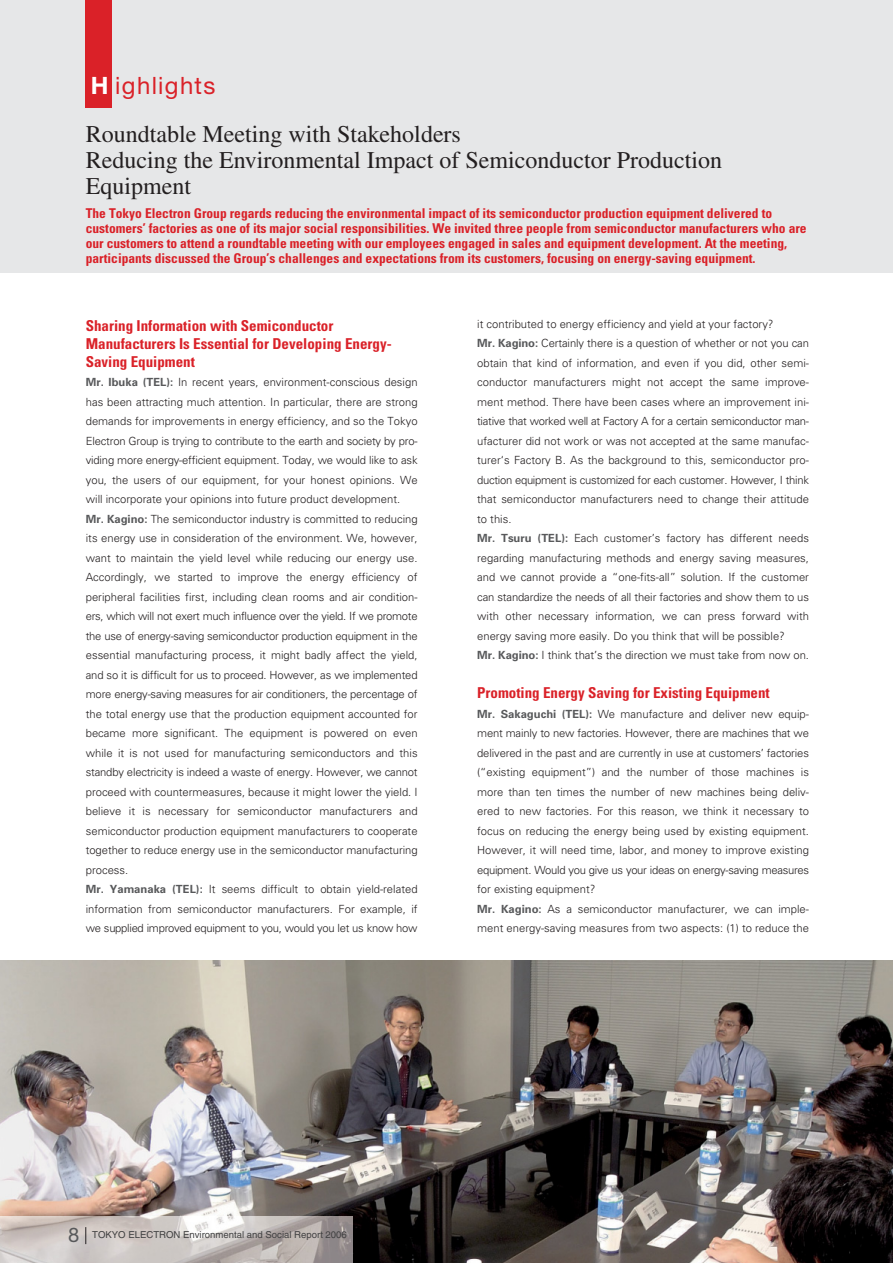
<style>
.page{position:relative;width:893px;height:1263px;background:#fff}
.page>*{position:absolute;margin:0;border:0;box-sizing:border-box;transform-origin:0 0}
.t1{font:24px/26.1px "Times";color:#231f20}
.t2{font:23.85px "Helvetica Neue";letter-spacing:.055em;color:#da2128}
.t3{font:700 condensed 15px/18px "Univers";color:#da2128}
.t4{font:700 condensed 13.5px/15px "Univers";color:#da2128}
.t5{font:300 11.25px/19.5px "Univers";color:#231f20}
.t6{font:9.6px "Helvetica";color:#404041}
.s1{font-weight:700;color:#fff}
.s2{font-weight:700;color:#58595b}
.s3{font-family:"Helvetica Neue";font-size:20.25px;color:#58595b}
</style>
<div class="page">
<div style="left:0;top:0;width:892px;height:272px;background:#e6e7e8"></div>
<div style="left:86px;top:0;width:26px;height:107px;background:#da2128"></div>
<img style="left:0;top:961px;width:892px;height:302px">
<img style="left:0;top:1217px;width:352px;height:46px">
<svg style="left:85px;top:1227px;width:1px;height:17px"></svg>
<h2 class="t2" style="left:91px;top:77px;width:126px"><span class="s1">H</span> ighlights</h2>
<h1 class="t1" style="left:86px;top:123px;width:638px">Roundtable Meeting with Stakeholders<br>Reducing the Environmental Impact of Semiconductor Production<br>Equipment</h1>
<p class="t4" style="left:86px;top:207px;width:722px">The Tokyo Electron Group regards reducing the environmental impact of its semiconductor production equipment delivered to customers’ factories as one of its major social responsibilities. We invited three people from semiconductor manufacturers who are our customers to attend a roundtable meeting with our employees engaged in sales and equipment development. At the meeting, participants discussed the Group’s challenges and expectations from its customers, focusing on energy-saving equipment.</p>
<h3 class="t3" style="left:86px;top:318px;width:307px">Sharing Information with Semiconductor<br>Manufacturers Is Essential for Developing Energy-<br>Saving Equipment</h3>
<p class="t5" style="left:86px;top:373px;width:333px"><span class="s2">Mr. Ibuka (TEL):</span> In recent years, environment-conscious design has been attracting much attention. In particular, there are strong demands for improvements in energy efficiency, and so the Tokyo Electron Group is trying to contribute to the earth and society by pro&shy;viding more energy-efficient equipment. Today, we would like to ask you, the users of our equipment, for your honest opinions. We will incorporate your opinions into future product development.<br><span class="s2">Mr. Kagino:</span> The semiconductor industry is committed to reducing its energy use in consideration of the environment. We, however, want to maintain the yield level while reducing our energy use.<br>Accordingly, we started to improve the energy efficiency of peripheral facilities first, including clean rooms and air condition&shy;ers, which will not exert much influence over the yield. If we promote the use of energy-saving semiconductor production equipment in the essential manufacturing process, it might badly affect the yield, and so it is difficult for us to proceed. However, as we implemented more energy-saving measures for air conditioners, the percentage of the total energy use that the production equipment accounted for became more significant. The equipment is powered on even while it is not used for manufacturing semiconductors and this standby electricity is indeed a waste of energy. However, we cannot proceed with countermeasures, because it might lower the yield. I believe it is necessary for semiconductor manufacturers and semiconductor production equipment manufacturers to cooperate together to reduce energy use in the semiconductor manufacturing process.<br><span class="s2">Mr. Yamanaka (TEL):</span> It seems difficult to obtain yield-related information from semiconductor manufacturers. For example, if we supplied improved equipment to you, would you let us know how</p>
<p class="t5" style="left:477px;top:315px;width:333px">it contributed to energy efficiency and yield at your factory?<br><span class="s2">Mr. Kagino:</span> Certainly there is a question of whether or not you can obtain that kind of information, and even if you did, other semi&shy;conductor manufacturers might not accept the same improve&shy;ment method. There have been cases where an improvement ini&shy;tiative that worked well at Factory A for a certain semiconductor man&shy;ufacturer did not work or was not accepted at the same manufac&shy;turer‘s Factory B. As the background to this, semiconductor pro&shy;duction equipment is customized for each customer. However, I think that semiconductor manufacturers need to change their attitude to this.<br><span class="s2">Mr. Tsuru (TEL):</span> Each customer’s factory has different needs regarding manufacturing methods and energy saving measures, and we cannot provide a “one-fits-all” solution. If the customer can standardize the needs of all their factories and show them to us with other necessary information, we can press forward with energy saving more easily. Do you think that will be possible?<br><span class="s2">Mr. Kagino:</span> I think that’s the direction we must take from now on.</p>
<h3 class="t3" style="left:477px;top:685px;width:294px">Promoting Energy Saving for Existing Equipment</h3>
<p class="t5" style="left:477px;top:705px;width:333px"><span class="s2">Mr. Sakaguchi (TEL):</span> We manufacture and deliver new equip&shy;ment mainly to new factories. However, there are machines that we delivered in the past and are currently in use at customers’ factories (“existing equipment”) and the number of those machines is more than ten times the number of new machines being deliv&shy;ered to new factories. For this reason, we think it necessary to focus on reducing the energy being used by existing equipment.<br>However, it will need time, labor, and money to improve existing equipment. Would you give us your ideas on energy-saving measures for existing equipment?<br><span class="s2">Mr. Kagino:</span> As a semiconductor manufacturer, we can imple&shy;ment energy-saving measures from two aspects: (1) to reduce the</p>
<p class="t6" style="left:68px;top:1231px;width:280px"><span class="s3">8</span> TOKYO ELECTRON Environmental and Social Report 2006</p>
</div>
